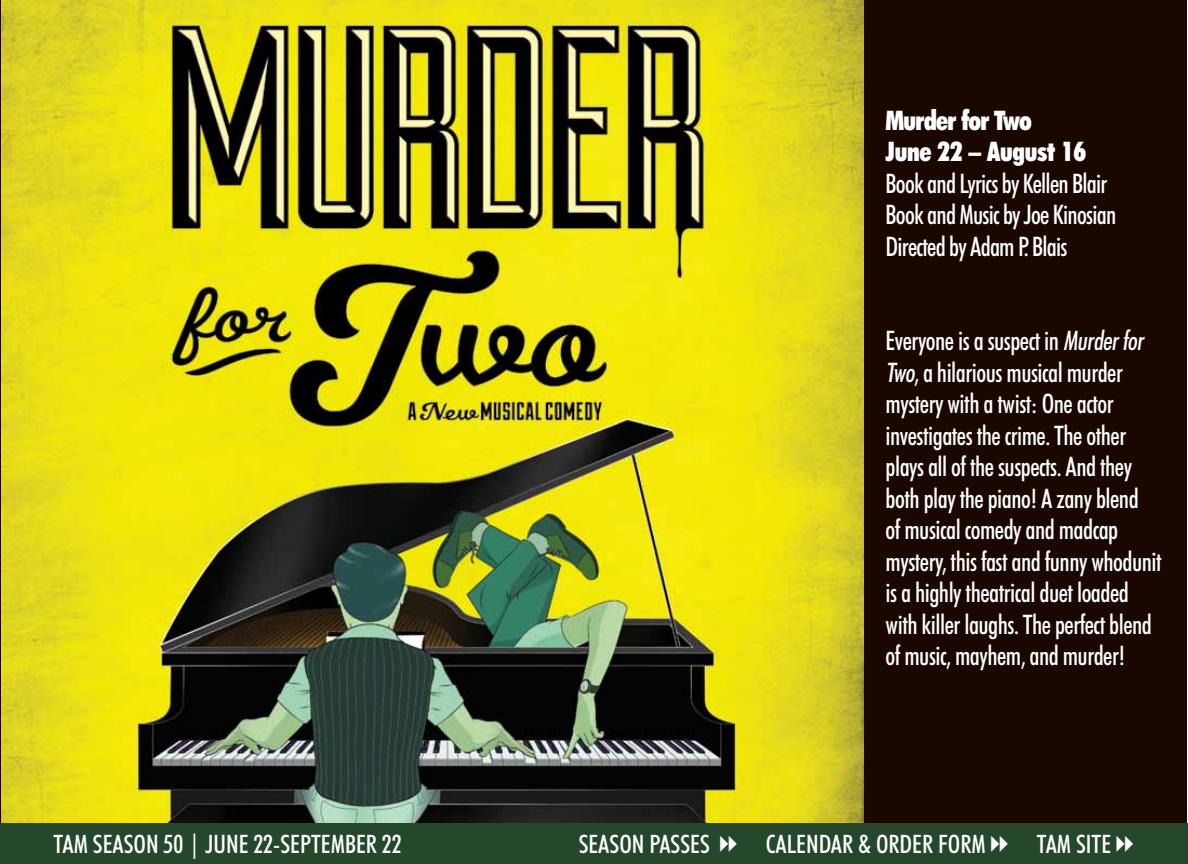
<style>
.page{position:relative;width:1188px;height:864px;background:#fff}
.page>*{position:absolute;margin:0;border:0;box-sizing:border-box;transform-origin:0 0}
.t1{font:500 condensed 27px/31.5px "Futura BT";letter-spacing:-.02em;color:#fff;scale:.95 1}
.t2{font:900 condensed 27px/31.5px "Futura BT";letter-spacing:-.01em;color:#fff;scale:.95 1}
.t3{font:500 condensed 25.5px "Futura BT";color:#fff}
</style>
<div class="page">
<div style="left:858px;top:0;width:329px;height:864px;background:#190700"></div>
<img style="left:2px;top:0;width:862px;height:824px">
<div style="left:0;top:824px;width:1188px;height:40px;background:#25472c"></div>
<p class="t2" style="left:886px;top:104px;width:213px">Murder for Two<br>June 22 – August 16</p>
<p class="t1" style="left:886px;top:167px;width:244px">Book and Lyrics by Kellen Blair<br>Book and Music by Joe Kinosian<br>Directed by Adam P. Blais</p>
<p class="t1" style="left:886px;top:325px;width:292px">Everyone is a suspect in Murderfor Two, a hilarious musical murder mystery with a twist: One actor investigates the crime. The other plays all of the suspects. And they both play the piano! A zany blend<br>of musical comedy and madcap mystery, this fast and funny whodunit is a highly theatrical duet loaded with killer laughs. The perfect blend of music, mayhem, and murder!</p>
<p class="t3" style="left:53px;top:828px;width:350px">TAM SEASON 50 | JUNE 22-SEPTEMBER 22</p>
<p class="t3" style="left:579px;top:828px;width:133px">SEASON PASSES</p>
<p class="t3" style="left:766px;top:828px;width:221px">CALENDAR &amp; ORDER FORM</p>
<p class="t3" style="left:1037px;top:828px;width:76px">TAM SITE</p>
</div>
